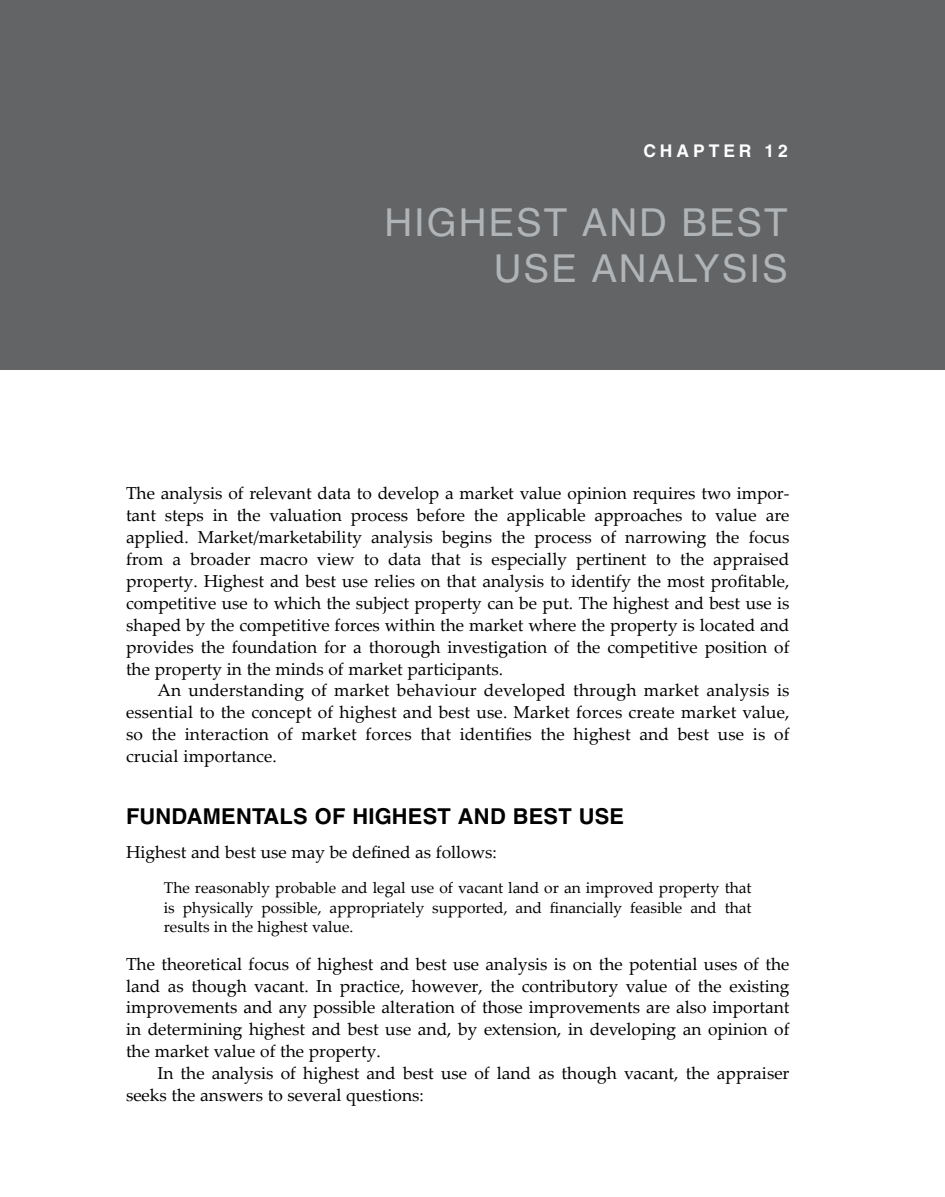
<style>
.page{position:relative;width:945px;height:1197px;background:#fff}
.page>*{position:absolute;margin:0;border:0;box-sizing:border-box;transform-origin:0 0}
.t1{font:38.5px/46.2px "Helvetica";letter-spacing:.05em;color:#b1b4b6;text-align:right}
.t2{font:700 21.88px "Helvetica";letter-spacing:.01em;color:#000}
.t3{font:700 17.5px "Helvetica";letter-spacing:.225em;color:#fff}
.t4{font:17.32px/21.9px "Palatino Linotype";color:#000;text-align:justify}
.t5{font:15.58px/19.2px "Palatino Linotype";color:#000;text-align:justify}
</style>
<div class="page">
<div style="left:0;top:0;width:945px;height:370px;background:#636466"></div>
<p class="t3" style="left:643px;top:140px;width:146px">CHAPTER 12</p>
<h1 class="t1" style="left:385px;top:199px;width:405px">HIGHEST AND BEST<br>USE ANALYSIS</h1>
<p class="t4" style="left:126px;top:482px;width:665px">The analysis of relevant data to develop a market value opinion requires two impor&shy;tant steps in the valuation process before the applicable approaches to value are applied. Market/marketability analysis begins the process of narrowing the focus from a broader macro view to data that is especially pertinent to the appraised property. Highest and best use relies on that analysis to identify the most profitable, competitive use to which the subject property can be put. The highest and best use is shaped by the competitive forces within the market where the property is located and provides the foundation for a thorough investigation of the competitive position of the property in the minds of market participants.</p>
<p class="t4" style="left:126px;top:679px;width:665px;text-indent:31px">An understanding of market behaviour developed through market analysis is essential to the concept of highest and best use. Market forces create market value, so the interaction of market forces that identifies the highest and best use is of crucial importance.</p>
<p class="t2" style="left:126px;top:803px;width:500px">FUNDAMENTALS OF HIGHEST AND BEST USE</p>
<p class="t4" style="left:126px;top:841px;width:372px">Highest and best use may be defined as follows:</p>
<p class="t5" style="left:164px;top:878px;width:589px">The reasonably probable and legal use of vacant land or an improved property that is physically possible, appropriately supported, and financially feasible and that results in the highest value.</p>
<p class="t4" style="left:126px;top:952px;width:665px">The theoretical focus of highest and best use analysis is on the potential uses of the land as though vacant. In practice, however, the contributory value of the existing improvements and any possible alteration of those improvements are also important in determining highest and best use and, by extension, in developing an opinion of the market value of the property.</p>
<p class="t4" style="left:126px;top:1062px;width:665px;text-indent:31px">In the analysis of highest and best use of land as though vacant, the appraiser seeks the answers to several questions:</p>
</div>
